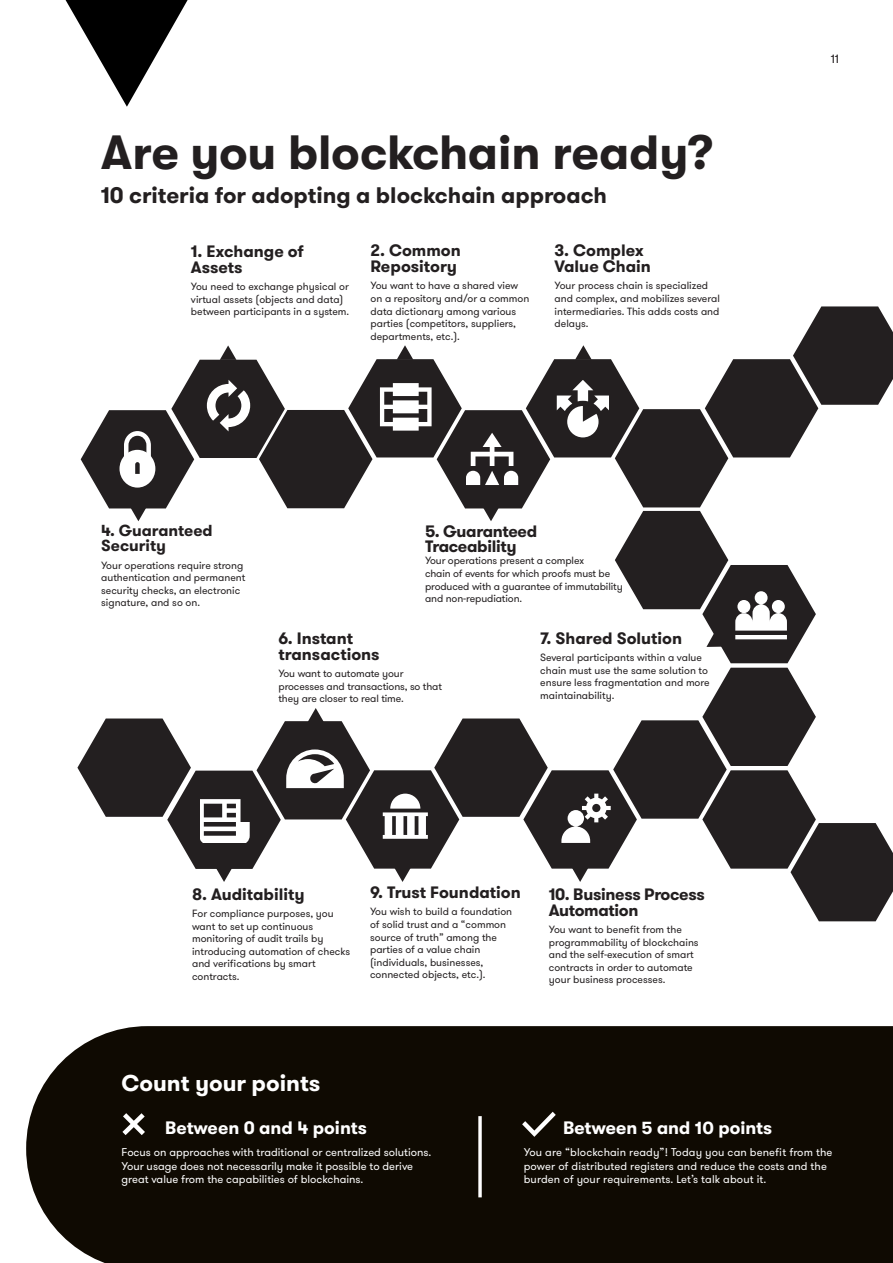
<style>
.page{position:relative;width:893px;height:1263px;background:#fff}
.page>*{position:absolute;margin:0;border:0;box-sizing:border-box;transform-origin:0 0}
.Body_Copy_Regular_9{font:700 48px "GT Walsheim";color:#231f20}
.Intro_Copy_Regular_1{font:700 22.8px "GT Walsheim Pro";color:#fff}
.t1{font:700 22.5px "GT Walsheim Pro";color:#231f20}
.Intro_Copy_Regular_1-2{font:700 18px "GT Walsheim";color:#fff}
.Intro_Copy_Regular_1-3{font:700 18px "GT Walsheim Pro";color:#fff}
.t2{font:700 16.5px/15.9px "GT Walsheim Pro";color:#231f20}
.t3{font:700 16.5px/15px "GT Walsheim Pro";letter-spacing:-.02em;color:#231f20}
.t4{font:700 15.9px/15px "GT Walsheim Pro";color:#231f20}
.Folio{font:12px "GT Walsheim Pro";color:#231f20}
.Intro_Copy_Regular_1-4{font:11.25px/13.5px "GT Walsheim Pro";color:#fff}
.Intro_Copy_Regular_1-5{font:10.5px/12.6px "GT Walsheim Pro";color:#231f20}
</style>
<div class="page">
<svg style="left:66px;top:0;width:122px;height:107px"></svg>
<div style="left:26px;top:1026px;width:867px;height:237px;background:#0f0a02"></div>
<svg style="left:478px;top:1116px;width:4px;height:81px"></svg>
<svg style="left:522px;top:1112px;width:34px;height:25px"></svg>
<svg style="left:118px;top:1108px;width:32px;height:32px"></svg>
<svg style="left:77px;top:306px;width:816px;height:615px"></svg>
<p class="Body_Copy_Regular_9" style="left:101px;top:125px;width:613px">Are you blockchain ready?</p>
<p class="t1" style="left:101px;top:180px;width:508px">10 criteria for adopting a blockchain approach</p>
<p class="t2" style="left:191px;top:243px;width:114px">1. Exchange of<br>Assets</p>
<p class="Intro_Copy_Regular_1-5" style="left:191px;top:280px;width:160px">You need to exchange physical or virtual assets (objects and data) between participants in a system.</p>
<p class="t2" style="left:370px;top:243px;width:92px">2. Common<br>Repository</p>
<p class="Intro_Copy_Regular_1-5" style="left:370px;top:280px;width:160px">You want to have a shared view on a repository and/or a common data dictionary among various parties (competitors, suppliers, departments, etc.).</p>
<p class="t2" style="left:555px;top:243px;width:98px">3. Complex<br>Value Chain</p>
<p class="Intro_Copy_Regular_1-5" style="left:555px;top:280px;width:167px">Your process chain is specialized and complex, and mobilizes several intermediaries. This adds costs and delays.</p>
<p class="t4" style="left:101px;top:523px;width:113px">4. Guaranteed<br>Security</p>
<p class="Intro_Copy_Regular_1-5" style="left:101px;top:559px;width:146px">Your operations require strong authentication and permanent security checks, an electronic signature, and so on.</p>
<p class="t3" style="left:425px;top:524px;width:114px">5. Guaranteed<br>Traceability</p>
<p class="Intro_Copy_Regular_1-5" style="left:425px;top:555px;width:199px">Your operations present a complex<br>chain of events for which proofs must be produced with a guarantee of immutability and non-repudiation.</p>
<p class="t2" style="left:278px;top:630px;width:103px">6. Instant transactions</p>
<p class="Intro_Copy_Regular_1-5" style="left:278px;top:667px;width:165px">You want to automate your processes and transactions, so that they are closer to real time.</p>
<p class="t2" style="left:540px;top:630px;width:143px">7. Shared Solution</p>
<p class="Intro_Copy_Regular_1-5" style="left:540px;top:651px;width:171px">Several participants within a value chain must use the same solution to ensure less fragmentation and more maintainability.</p>
<p class="t2" style="left:192px;top:886px;width:114px">8. Auditability</p>
<p class="Intro_Copy_Regular_1-5" style="left:192px;top:907px;width:160px">For compliance purposes, you want to set up continuous monitoring of audit trails by introducing automation of checks and verifications by smart contracts.</p>
<p class="t2" style="left:370px;top:884px;width:152px">9. Trust Foundation</p>
<p class="Intro_Copy_Regular_1-5" style="left:370px;top:905px;width:144px">You wish to build a foundation of solid trust and a “common source of truth” among the parties of a value chain (individuals, businesses, connected objects, etc.).</p>
<p class="t3" style="left:549px;top:886px;width:157px;line-height:15.9px">10. Business Process<br>Automation</p>
<p class="Intro_Copy_Regular_1-5" style="left:549px;top:923px;width:151px">You want to benefit from the programmability of blockchains and the self-execution of smart contracts in order to automate your business processes.</p>
<p class="Intro_Copy_Regular_1" style="left:122px;top:1068px;width:200px">Count your points</p>
<p class="Folio" style="left:831px;top:51px;width:10px">11</p>
<p class="Intro_Copy_Regular_1-3" style="left:165px;top:1116px;width:203px">Between 0 and 4 points</p>
<p class="Intro_Copy_Regular_1-4" style="left:122px;top:1146px;width:311px">Focus on approaches with traditional or centralized solutions.<br>Your usage does not necessarily make it possible to derive great value from the capabilities of blockchains.</p>
<p class="Intro_Copy_Regular_1-2" style="left:563px;top:1117px;width:211px">Between 5 and 10 points</p>
<p class="Intro_Copy_Regular_1-4" style="left:524px;top:1146px;width:310px">You are “blockchain ready”! Today you can benefit from the power of distributed registers and reduce the costs and the burden of your requirements. Let’s talk about it.</p>
</div>
